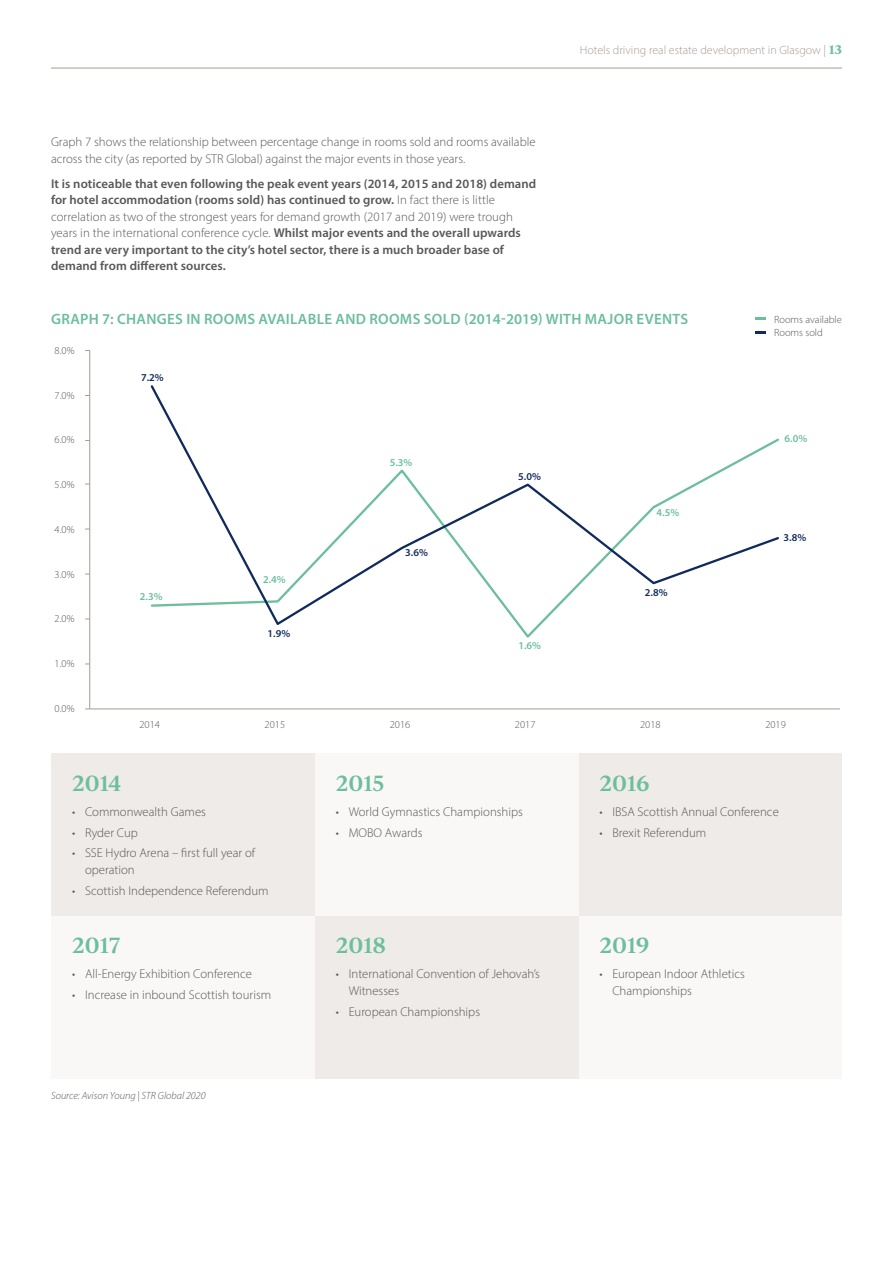
<style>
.page{position:relative;width:893px;height:1263px;background:#fff}
.page>*{position:absolute;margin:0;border:0;box-sizing:border-box;transform-origin:0 0}
.t1{font:600 21px "Ivy Journal";letter-spacing:-.02em;color:#6cbe9d}
.t2{font:600 15px "Myriad Pro";letter-spacing:.02em;color:#6cbe9d}
.t3{font:300 12.75px/16.5px "Myriad Pro";color:#575756}
.t4{font:600 12.75px/16.5px "Myriad Pro";letter-spacing:.005em;color:#575756}
.t5{font:300 12px "Myriad Pro";color:#a69c91}
.t6{font:300 10.5px/13.6px "Myriad Pro";color:#575756}
.t7{font:italic 300 10.5px "Myriad Pro";color:#575756}
.t8{font:600 10.5px "Myriad Pro";color:#6cbe9d}
.t9{font:600 10.5px "Myriad Pro";color:#112a5d}
.s1{font-weight:300}
.s2{font-family:"Ivy Journal";font-weight:700;color:#6cbe9d}
</style>
<div class="page">
<hr style="left:51px;top:68px;width:791px;height:1px;background:#a69c91">
<hr style="left:89px;top:350px;width:1px;height:359px;background:#a69c91">
<hr style="left:90px;top:708px;width:750px;height:1px;background:#a69c91">
<svg style="left:150px;top:385px;width:629px;height:242px"></svg>
<svg style="left:755px;top:318px;width:11px;height:2px"></svg>
<svg style="left:755px;top:331px;width:11px;height:3px"></svg>
<div style="left:51px;top:754px;width:264px;height:162px;background:#eeebe8"></div>
<div style="left:578px;top:754px;width:264px;height:162px;background:#eeebe8"></div>
<div style="left:315px;top:754px;width:263px;height:162px;background:#f9f8f7"></div>
<div style="left:51px;top:916px;width:264px;height:162px;background:#f9f8f7"></div>
<div style="left:578px;top:916px;width:264px;height:162px;background:#f9f8f7"></div>
<div style="left:315px;top:916px;width:263px;height:162px;background:#eeebe8"></div>
<p class="t3" style="left:51px;top:134px;width:486px">Graph 7 shows the relationship between percentage change in rooms sold and rooms available across the city (as reported by STR Global) against the major events in those years.</p>
<p class="t4" style="left:51px;top:175px;width:487px">It is noticeable that even following the peak event years (2014, 2015 and 2018) demand for hotel accommodation (rooms sold) has continued to grow. <span class="s1">In fact there is little correlation as two of the strongest years for demand growth (2017 and 2019) were trough years in the international conference cycle.</span> Whilst major events and the overall upwards trend are very important to the city’s hotel sector, there is a much broader base of demand from different sources.</p>
<p class="t5" style="left:580px;top:43px;width:264px">Hotels driving real estate development in Glasgow | <span class="s2">13</span></p>
<p class="t2" style="left:51px;top:310px;width:639px">GRAPH 7: CHANGES IN ROOMS AVAILABLE AND ROOMS SOLD (2014-2019) WITH MAJOR EVENTS</p>
<p class="t6" style="left:55px;top:344px;width:21px">8.0%</p>
<p class="t6" style="left:55px;top:389px;width:21px">7.0%</p>
<p class="t6" style="left:55px;top:432px;width:21px">6.0%</p>
<p class="t6" style="left:55px;top:477px;width:21px">5.0%</p>
<p class="t6" style="left:55px;top:522px;width:21px">4.0%</p>
<p class="t6" style="left:55px;top:567px;width:21px">3.0%</p>
<p class="t6" style="left:55px;top:612px;width:21px">2.0%</p>
<p class="t6" style="left:55px;top:657px;width:21px">1.0%</p>
<p class="t6" style="left:55px;top:702px;width:21px">0.0%</p>
<p class="t9" style="left:141px;top:371px;width:24px">7.2%</p>
<p class="t8" style="left:140px;top:589px;width:24px">2.3%</p>
<p class="t8" style="left:263px;top:572px;width:24px">2.4%</p>
<p class="t9" style="left:268px;top:627px;width:24px">1.9%</p>
<p class="t8" style="left:390px;top:456px;width:24px">5.3%</p>
<p class="t9" style="left:405px;top:546px;width:24px">3.6%</p>
<p class="t9" style="left:518px;top:470px;width:24px">5.0%</p>
<p class="t8" style="left:518px;top:639px;width:24px">1.6%</p>
<p class="t8" style="left:657px;top:506px;width:24px">4.5%</p>
<p class="t9" style="left:645px;top:586px;width:24px">2.8%</p>
<p class="t6" style="left:774px;top:312px;width:69px">Rooms available<br>Rooms sold</p>
<p class="t8" style="left:785px;top:432px;width:24px">6.0%</p>
<p class="t9" style="left:784px;top:531px;width:24px">3.8%</p>
<p class="t6" style="left:139px;top:717px;width:22px">2014</p>
<p class="t6" style="left:265px;top:717px;width:22px">2015</p>
<p class="t6" style="left:390px;top:717px;width:22px">2016</p>
<p class="t6" style="left:515px;top:717px;width:22px">2017</p>
<p class="t6" style="left:640px;top:717px;width:22px">2018</p>
<p class="t6" style="left:765px;top:717px;width:22px">2019</p>
<h1 class="t1" style="left:72px;top:768px;width:51px">2014</h1>
<p class="t3" style="left:72px;top:803px;width:135px">• Commonwealth Games</p>
<p class="t3" style="left:72px;top:824px;width:67px">• Ryder Cup</p>
<p class="t3" style="left:85px;top:845px;width:172px;text-indent:-13px">• SSE Hydro Arena – first full year of operation</p>
<p class="t3" style="left:72px;top:882px;width:198px">• Scottish Independence Referendum</p>
<h1 class="t1" style="left:72px;top:930px;width:50px">2017</h1>
<p class="t3" style="left:72px;top:966px;width:181px">• All-Energy Exhibition Conference</p>
<p class="t3" style="left:72px;top:986px;width:200px">• Increase in inbound Scottish tourism</p>
<p class="t7" style="left:51px;top:1089px;width:156px">Source: Avison Young | STR Global 2020</p>
<h1 class="t1" style="left:336px;top:768px;width:50px">2015</h1>
<p class="t3" style="left:336px;top:803px;width:188px">• World Gymnastics Championships</p>
<p class="t3" style="left:336px;top:824px;width:88px">• MOBO Awards</p>
<h1 class="t1" style="left:336px;top:930px;width:52px">2018</h1>
<p class="t3" style="left:349px;top:966px;width:193px;text-indent:-13px">• International Convention of Jehovah’s<br>Witnesses</p>
<p class="t3" style="left:336px;top:1003px;width:146px">• European Championships</p>
<h1 class="t1" style="left:600px;top:768px;width:52px">2016</h1>
<p class="t3" style="left:600px;top:803px;width:181px">• IBSA Scottish Annual Conference</p>
<p class="t3" style="left:600px;top:824px;width:108px">• Brexit Referendum</p>
<h1 class="t1" style="left:600px;top:930px;width:51px">2019</h1>
<p class="t3" style="left:612px;top:966px;width:134px;text-indent:-13px">• European Indoor Athletics<br>Championships</p>
</div>
